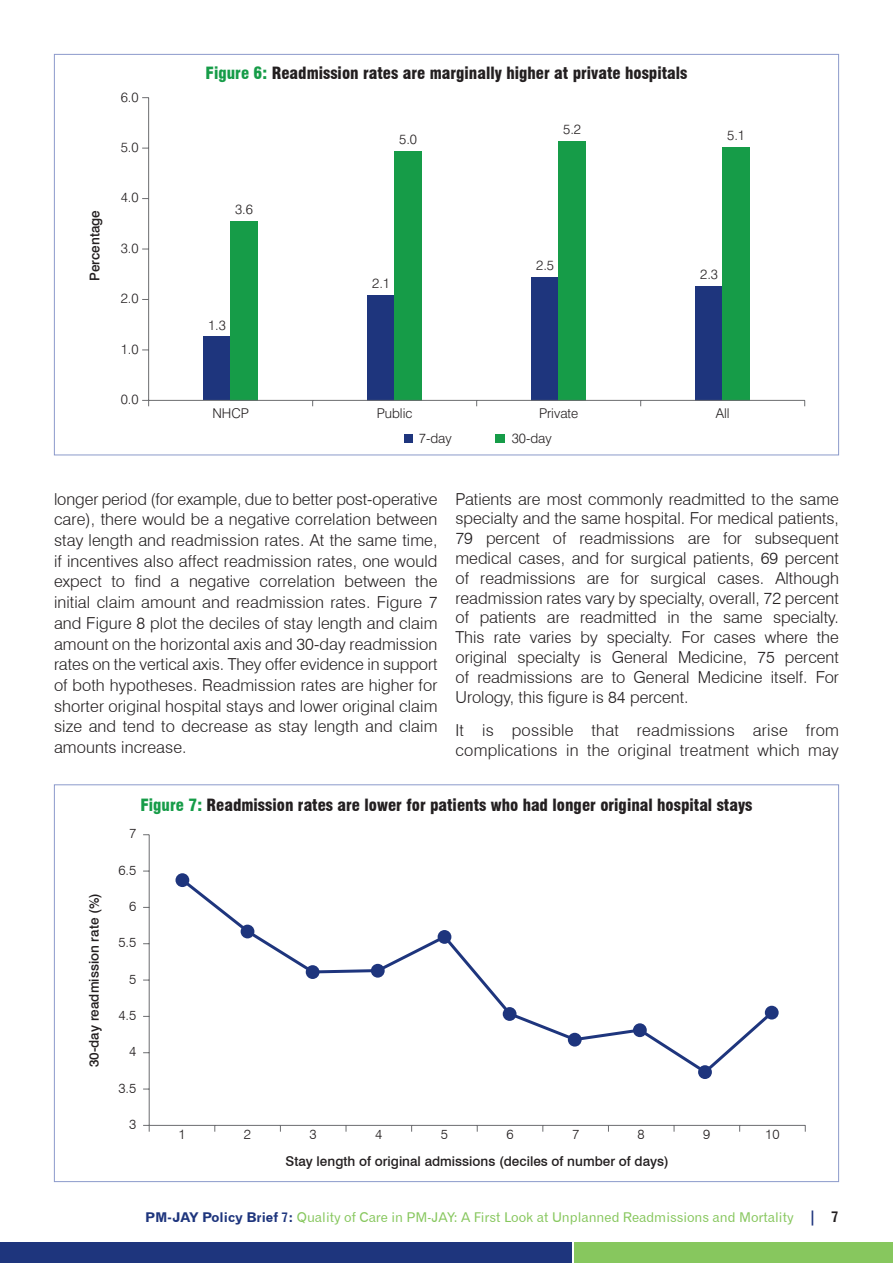
<style>
.page{position:relative;width:893px;height:1263px;background:#fff}
.page>*{position:absolute;margin:0;border:0;box-sizing:border-box;transform-origin:0 0}
.t1{font:300 16.5px/20.7px "Swiss 721 BT";letter-spacing:.005em;color:#231f20;text-align:justify}
.t2{font:900 condensed 16.5px "Swiss 721 BT";color:#231f20}
.t3{font:300 13.5px "Swiss 721 BT";color:#231f20}
.t4{font:13.5px "Gothic 720 BT Roman B";color:#87c75e}
.t5{font:500 13.5px "Swiss 721 BT";color:#231f20}
.s1{color:#169c48}
.s2{font-family:"Gothic 720 BT Bold B";color:#1e357d}
.s3{font-family:"Gothic 720 BT Bold B";font-size:15px;color:#1e357d}
.s4{font-family:"Gothic 720 BT Bold B";font-size:15px;color:#231f20}
</style>
<div class="page">
<div style="left:0;top:1242px;width:571px;height:21px;background:#1e357d"></div>
<div style="left:575px;top:1242px;width:318px;height:21px;background:#87c75e"></div>
<div style="left:204px;top:337px;width:27px;height:63px;background:#1e357d"></div>
<div style="left:231px;top:221px;width:27px;height:179px;background:#169c48"></div>
<div style="left:368px;top:295px;width:27px;height:105px;background:#1e357d"></div>
<div style="left:395px;top:151px;width:27px;height:249px;background:#169c48"></div>
<div style="left:532px;top:277px;width:27px;height:123px;background:#1e357d"></div>
<div style="left:559px;top:141px;width:27px;height:259px;background:#169c48"></div>
<div style="left:696px;top:286px;width:27px;height:114px;background:#1e357d"></div>
<div style="left:723px;top:147px;width:27px;height:253px;background:#169c48"></div>
<div style="left:404px;top:434px;width:8px;height:9px;background:#1e357d"></div>
<div style="left:495px;top:434px;width:10px;height:9px;background:#169c48"></div>
<hr style="left:148px;top:98px;width:1px;height:302px;background:#6c6d70">
<hr style="left:149px;top:400px;width:656px;height:1px;background:#6c6d70">
<svg style="left:142px;top:400px;width:7px;height:6px"></svg>
<svg style="left:182px;top:876px;width:594px;height:193px"></svg>
<div style="left:175px;top:873px;width:14px;height:14px;background:#1e357d;border-radius:50%"></div>
<div style="left:241px;top:925px;width:13px;height:13px;background:#1e357d;border-radius:50%"></div>
<div style="left:306px;top:965px;width:14px;height:14px;background:#1e357d;border-radius:50%"></div>
<div style="left:371px;top:964px;width:14px;height:14px;background:#1e357d;border-radius:50%"></div>
<div style="left:438px;top:930px;width:13px;height:14px;background:#1e357d;border-radius:50%"></div>
<div style="left:503px;top:1007px;width:13px;height:14px;background:#1e357d;border-radius:50%"></div>
<div style="left:568px;top:1033px;width:14px;height:13px;background:#1e357d;border-radius:50%"></div>
<div style="left:633px;top:1023px;width:14px;height:14px;background:#1e357d;border-radius:50%"></div>
<div style="left:698px;top:1065px;width:14px;height:14px;background:#1e357d;border-radius:50%"></div>
<div style="left:765px;top:1006px;width:14px;height:13px;background:#1e357d;border-radius:50%"></div>
<hr style="left:149px;top:835px;width:1px;height:290px;background:#6c6d70">
<hr style="left:149px;top:1125px;width:656px;height:1px;background:#6c6d70">
<svg style="left:143px;top:1125px;width:7px;height:7px"></svg>
<p class="t5" style="left:86px;top:281px;width:72px;rotate:-90deg">Percentage</p>
<p class="t3" style="left:121px;top:89px;width:19px">6.0</p>
<p class="t3" style="left:121px;top:139px;width:19px">5.0</p>
<p class="t3" style="left:121px;top:189px;width:19px">4.0</p>
<p class="t3" style="left:121px;top:240px;width:19px">3.0</p>
<p class="t3" style="left:121px;top:290px;width:19px">2.0</p>
<p class="t3" style="left:121px;top:341px;width:19px">1.0</p>
<p class="t3" style="left:121px;top:391px;width:19px">0.0</p>
<p class="t2" style="left:206px;top:63px;width:483px"><span class="s1">Figure 6:</span> Readmission rates are marginally higher at private hospitals</p>
<p class="t3" style="left:399px;top:131px;width:19px">5.0</p>
<p class="t3" style="left:563px;top:121px;width:19px">5.2</p>
<p class="t3" style="left:727px;top:127px;width:19px">5.1</p>
<p class="t3" style="left:235px;top:201px;width:19px">3.6</p>
<p class="t3" style="left:208px;top:317px;width:19px">1.3</p>
<p class="t3" style="left:372px;top:275px;width:19px">2.1</p>
<p class="t3" style="left:536px;top:257px;width:19px">2.5</p>
<p class="t3" style="left:700px;top:266px;width:19px">2.3</p>
<p class="t3" style="left:212px;top:405px;width:38px">NHCP</p>
<p class="t3" style="left:377px;top:405px;width:37px">Public</p>
<p class="t3" style="left:539px;top:405px;width:41px">Private</p>
<p class="t3" style="left:716px;top:405px;width:15px">All</p>
<p class="t3" style="left:419px;top:430px;width:34px">7-day</p>
<p class="t3" style="left:512px;top:430px;width:42px">30-day</p>
<p class="t1" style="left:54px;top:488px;width:385px">longer period (for example, due to better post-operative care), there would be a negative correlation between stay length and readmission rates. At the same time, if incentives also affect readmission rates, one would expect to find a negative correlation between the initial claim amount and readmission rates. Figure 7 and Figure 8 plot the deciles of stay length and claim amount on the horizontal axis and 30-day readmission rates on the vertical axis. They offer evidence in support of both hypotheses. Readmission rates are higher for shorter original hospital stays and lower original claim size and tend to decrease as stay length and claim amounts increase.</p>
<p class="t1" style="left:455px;top:489px;width:385px;line-height:19.8px">Patients are most commonly readmitted to the same specialty and the same hospital. For medical patients, 79 percent of readmissions are for subsequent medical cases, and for surgical patients, 69 percent of readmissions are for surgical cases. Although readmission rates vary by specialty, overall, 72 percent of patients are readmitted in the same specialty.<br>This rate varies by specialty. For cases where the original specialty is General Medicine, 75 percent of readmissions are to General Medicine itself. For Urology, this figure is 84 percent.</p>
<p class="t1" style="left:455px;top:720px;width:385px;line-height:19.8px">It is possible that readmissions arise from complications in the original treatment which may</p>
<p class="t2" style="left:140px;top:795px;width:614px"><span class="s1">Figure 7:</span> Readmission rates are lower for patients who had longer original hospital stays</p>
<p class="t3" style="left:129px;top:825px;width:9px">7</p>
<p class="t5" style="left:86px;top:1067px;width:175px;rotate:-90deg">30-day readmission rate (%)</p>
<p class="t3" style="left:118px;top:861px;width:19px">6.5</p>
<p class="t3" style="left:129px;top:898px;width:9px">6</p>
<p class="t3" style="left:118px;top:934px;width:19px">5.5</p>
<p class="t3" style="left:129px;top:970px;width:9px">5</p>
<p class="t3" style="left:118px;top:1007px;width:19px">4.5</p>
<p class="t3" style="left:129px;top:1043px;width:9px">4</p>
<p class="t3" style="left:118px;top:1079px;width:19px">3.5</p>
<p class="t3" style="left:129px;top:1116px;width:9px">3</p>
<p class="t3" style="left:178px;top:1126px;width:9px">1</p>
<p class="t3" style="left:244px;top:1126px;width:9px">2</p>
<p class="t3" style="left:310px;top:1126px;width:9px">3</p>
<p class="t3" style="left:375px;top:1126px;width:9px">4</p>
<p class="t3" style="left:441px;top:1126px;width:9px">5</p>
<p class="t3" style="left:506px;top:1126px;width:9px">6</p>
<p class="t3" style="left:572px;top:1126px;width:9px">7</p>
<p class="t3" style="left:638px;top:1126px;width:9px">8</p>
<p class="t3" style="left:703px;top:1126px;width:9px">9</p>
<p class="t3" style="left:765px;top:1126px;width:16px">10</p>
<p class="t5" style="left:286px;top:1153px;width:385px">Stay length of original admissions (deciles of number of days)</p>
<p class="t4" style="left:145px;top:1209px;width:695px"><span class="s2">PM-JAY Policy Brief 7:</span> Quality of Care in PM-JAY: A First Look at Unplanned Readmissions and Mortality <span class="s3">|</span> <span class="s4">7</span></p>
</div>
